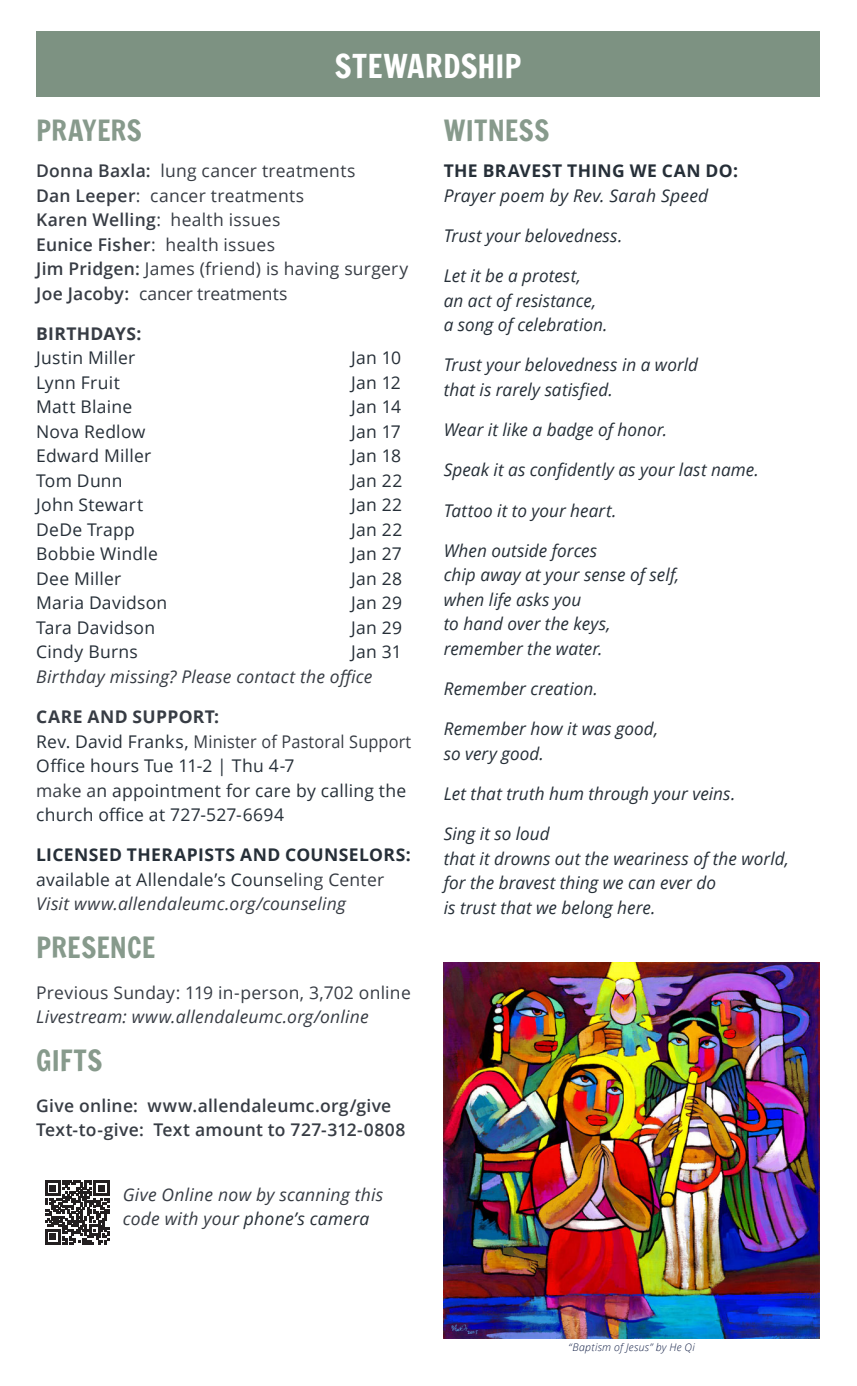
<style>
.page{position:relative;width:857px;height:1386px;background:#fff}
.page>*{position:absolute;margin:0;border:0;box-sizing:border-box;transform-origin:0 0}
.t1{font:31.5px "Francois One";letter-spacing:.005em;color:#fff}
.t2{font:28px "Francois One";letter-spacing:.01em;color:#879a8c}
.t3{font:italic 17.5px/24.5px "Open Sans";letter-spacing:.005em;color:#262f38}
.t4{font:17.5px/24.5px "Open Sans";letter-spacing:.015em;color:#262f38}
.t5{font:italic 17.5px/24.5px "Open Sans";letter-spacing:.015em;color:#373c44}
.t6{font:17.5px/24.5px "Open Sans";letter-spacing:.015em;color:#373c44}
.t7{font:600 17.5px/24.5px "Open Sans";letter-spacing:.015em;color:#373c44}
.t8{font:700 17.5px "Open Sans";letter-spacing:.025em;color:#262f38}
.t9{font:700 17.5px "Open Sans";letter-spacing:.02em;color:#373c44}
.t10{font:italic 300 10.5px "Open Sans";letter-spacing:.03em;color:#111e45}
.s1{font-weight:600}
.s2{font-weight:700;color:#373c44}
.s3{color:#373c44}
.s4{font-weight:700;font-style:normal;color:#262f38}
.s5{font-style:normal;color:#262f38}
.s6{font-style:normal}
.s7{color:#272f37}
</style>
<div class="page">
<div style="left:36px;top:32px;width:784px;height:65px;background:#7d9282"></div>
<svg style="left:45px;top:1181px;width:64px;height:64px"></svg>
<img style="left:444px;top:963px;width:376px;height:376px">
<h1 class="t1" style="left:335px;top:49px;width:188px">STEWARDSHIP</h1>
<h2 class="t2" style="left:36px;top:115px;width:107px">PRAYERS</h2>
<p class="t6" style="left:36px;top:158px;width:374px"><span class="s1">Donna Baxla:</span> lung cancer treatments<br><span class="s1">Dan Leeper</span>: cancer treatments<br><span class="s1">Karen Welling</span>: health issues<br><span class="s1">Eunice Fisher</span>: health issues<br><span class="s1">Jim Pridgen:</span> James (friend) is having surgery <span class="s1">Joe Jacoby:</span> cancer treatments</p>
<p class="t9" style="left:36px;top:321px;width:107px">BIRTHDAYS:</p>
<p class="t4" style="left:36px;top:345px;width:101px">Justin Miller</p>
<p class="t4" style="left:351px;top:345px;width:52px">Jan 10</p>
<p class="t4" style="left:36px;top:370px;width:85px">Lynn Fruit</p>
<p class="t4" style="left:351px;top:370px;width:51px">Jan 12</p>
<p class="t4" style="left:36px;top:394px;width:98px">Matt Blaine</p>
<p class="t4" style="left:351px;top:394px;width:51px">Jan 14</p>
<p class="t4" style="left:36px;top:419px;width:111px">Nova Redlow</p>
<p class="t4" style="left:351px;top:419px;width:51px">Jan 17</p>
<p class="t4" style="left:36px;top:443px;width:117px">Edward Miller</p>
<p class="t4" style="left:351px;top:443px;width:51px">Jan 18</p>
<p class="t4" style="left:36px;top:468px;width:88px">Tom Dunn</p>
<p class="t4" style="left:351px;top:468px;width:53px">Jan 22</p>
<p class="t4" style="left:36px;top:492px;width:109px">John Stewart</p>
<p class="t4" style="left:351px;top:492px;width:53px">Jan 22</p>
<p class="t4" style="left:36px;top:517px;width:100px">DeDe Trapp</p>
<p class="t4" style="left:351px;top:517px;width:53px">Jan 22</p>
<p class="t4" style="left:36px;top:541px;width:123px">Bobbie Windle</p>
<p class="t4" style="left:351px;top:541px;width:52px">Jan 27</p>
<p class="t4" style="left:36px;top:566px;width:87px">Dee Miller</p>
<p class="t4" style="left:351px;top:566px;width:52px">Jan 28</p>
<p class="t4" style="left:36px;top:590px;width:133px">Maria Davidson</p>
<p class="t4" style="left:351px;top:590px;width:52px">Jan 29</p>
<p class="t4" style="left:36px;top:615px;width:120px">Tara Davidson</p>
<p class="t4" style="left:351px;top:615px;width:52px">Jan 29</p>
<p class="t4" style="left:36px;top:639px;width:103px">Cindy Burns</p>
<p class="t4" style="left:351px;top:639px;width:52px">Jan 31</p>
<p class="t5" style="left:36px;top:664px;width:338px">Birthday missing? Please contact the office</p>
<p class="t4" style="left:36px;top:704px;width:377px"><span class="s2">CARE AND SUPPORT:<br></span>Rev. David Franks, <span class="s3">Minister of Pastoral Support </span>Office hours Tue 11-2 | Thu 4-7<br><span class="s3">make a</span>n appointment for care by calling the church office at 727-527-6694</p>
<p class="t5" style="left:36px;top:842px;width:376px"><span class="s4">LICENSED THERAPISTS AND COUNSELORS: </span><span class="s5">available at Allendale’s Counse</span><span class="s6">ling Center<br></span>Visit www.allendaleumc.org/counseling</p>
<h2 class="t2" style="left:36px;top:932px;width:121px">PRESENCE</h2>
<p class="t6" style="left:36px;top:980px;width:376px">Previous Sunday: 119 in-person, 3,702 online</p>
<p class="t5" style="left:36px;top:1004px;width:334px">Livestream: www.allendaleumc.org/online</p>
<h2 class="t2" style="left:36px;top:1045px;width:68px">GIFTS</h2>
<p class="t7" style="left:36px;top:1093px;width:371px">Give online: www.allendaleumc.org/give<br>Text-to-give: Text amount to 727-312-0808</p>
<p class="t5" style="left:123px;top:1182px;width:262px">Give Online now by scanning this code with you<span class="s7">r phone’s camera</span></p>
<h2 class="t2" style="left:444px;top:115px;width:107px">WITNESS</h2>
<p class="t8" style="left:444px;top:158px;width:296px">THE BRAVEST THING WE CAN DO:</p>
<p class="t3" style="left:444px;top:182px;width:266px">Prayer poem by Rev. Sarah Speed</p>
<p class="t3" style="left:444px;top:223px;width:180px">Trust your belovedness.</p>
<p class="t3" style="left:444px;top:263px;width:165px">Let it be a protest,<br>an act of resistance, a song of celebration.</p>
<p class="t3" style="left:444px;top:352px;width:256px">Trust your belovedness in a world that is rarely satisfied.</p>
<p class="t3" style="left:444px;top:417px;width:225px">Wear it like a badge of honor.</p>
<p class="t3" style="left:444px;top:457px;width:317px">Speak it as confidently as your last name.</p>
<p class="t3" style="left:444px;top:497px;width:174px">Tattoo it to your heart.</p>
<p class="t3" style="left:444px;top:538px;width:237px">When outside forces<br>chip away at your sense of self, when life asks you<br>to hand over the keys, remember the water.</p>
<p class="t3" style="left:444px;top:676px;width:156px">Remember creation.</p>
<p class="t3" style="left:444px;top:716px;width:216px">Remember how it was good, so very good.</p>
<p class="t3" style="left:444px;top:781px;width:293px">Let that truth hum through your veins.</p>
<p class="t3" style="left:444px;top:821px;width:347px">Sing it so loud<br>that it drowns out the weariness of the world, for the bravest thing we can ever do<br>is trust that we belong here.</p>
<p class="t10" style="left:569px;top:1340px;width:128px">“Baptism of Jesus” by He Qi</p>
</div>
